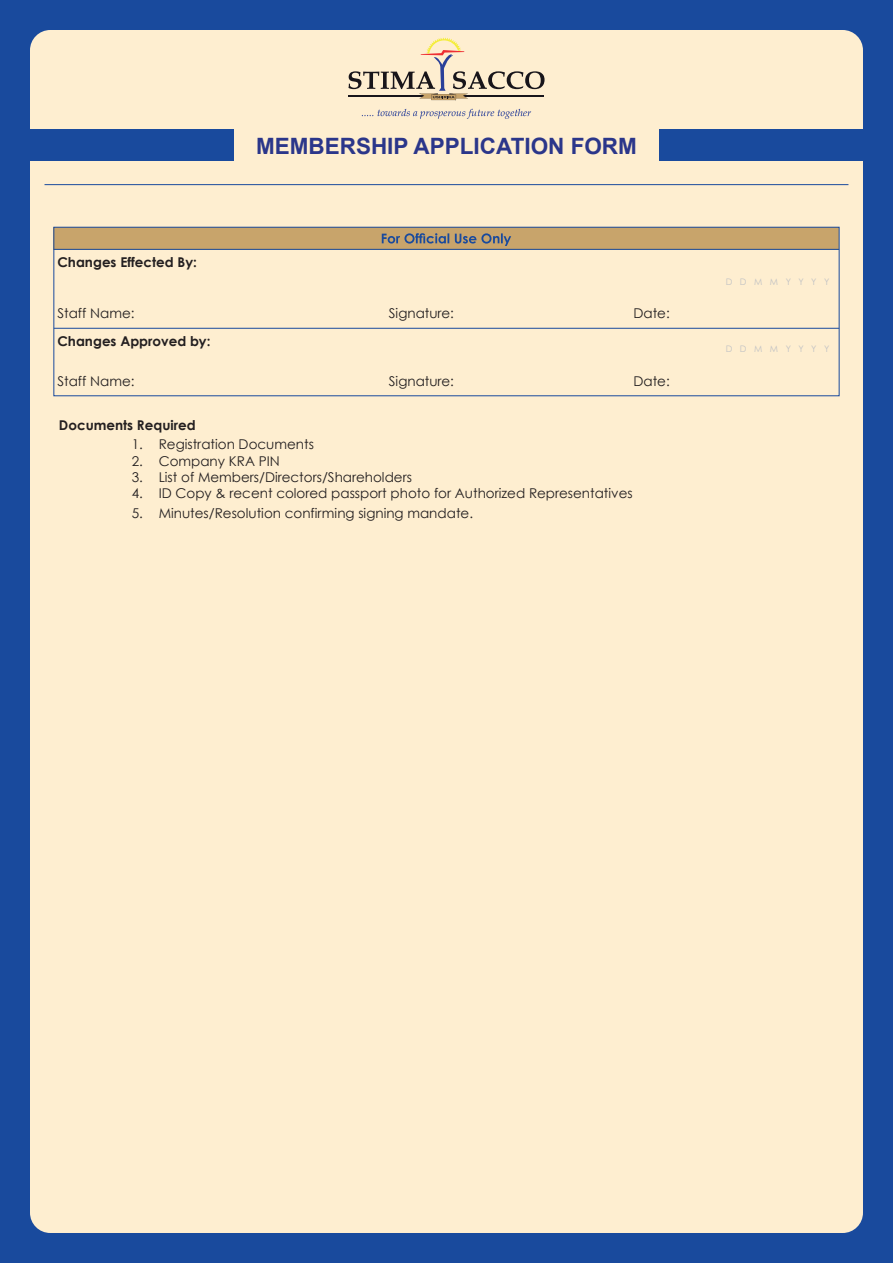
<style>
.page{position:relative;width:893px;height:1263px;background:#194a9d}
.page>*{position:absolute;margin:0;border:0;box-sizing:border-box;transform-origin:0 0}
.t1{font:700 22.5px "Arial";color:#2b368a}
.t2{font:13.5px "Century Gothic";color:#231f20}
.t3{font:700 13.5px "Century Gothic";color:#231f20}
.t4{font:9px "Century Gothic";color:#c1c2c4}
</style>
<div class="page">
<div style="left:30px;top:30px;width:833px;height:1203px;background:#feeed0;border-radius:20px"></div>
<svg style="left:348px;top:37px;width:196px;height:63px"></svg>
<svg style="left:362px;top:109px;width:169px;height:10px"></svg>
<div style="left:29px;top:129px;width:204px;height:32px;background:#194a9d"></div>
<div style="left:660px;top:129px;width:203px;height:32px;background:#194a9d"></div>
<div style="left:54px;top:227px;width:785px;height:22px;background:#c8a46b"></div>
<hr style="left:54px;top:249px;width:785px;height:1px;background:#194a9d">
<div style="left:53px;top:227px;width:786px;height:169px;border:1px solid #194a9d"></div>
<hr style="left:54px;top:328px;width:785px;height:1px;background:#194a9d">
<svg style="left:382px;top:233px;width:129px;height:13px"></svg>
<hr style="left:45px;top:184px;width:803px;height:1px;background:#194a9d">
<h1 class="t1" style="left:256px;top:131px;width:382px">MEMBERSHIP APPLICATION FORM</h1>
<p class="t3" style="left:57px;top:252px;width:141px">Changes Effected By:</p>
<p class="t2" style="left:57px;top:305px;width:79px">Staff Name:</p>
<p class="t2" style="left:389px;top:305px;width:67px">Signature:</p>
<p class="t2" style="left:633px;top:305px;width:38px">Date:</p>
<p class="t3" style="left:57px;top:331px;width:155px">Changes Approved by:</p>
<p class="t2" style="left:57px;top:372px;width:79px">Staff Name:</p>
<p class="t2" style="left:389px;top:372px;width:67px">Signature:</p>
<p class="t2" style="left:633px;top:372px;width:38px">Date:</p>
<p class="t3" style="left:59px;top:415px;width:138px">Documents Required</p>
<p class="t2" style="left:132px;top:436px;width:184px">1. Registration Documents</p>
<p class="t2" style="left:132px;top:452px;width:150px">2. Company KRA PIN</p>
<p class="t2" style="left:132px;top:469px;width:282px">3. List of Members/Directors/Shareholders</p>
<p class="t2" style="left:132px;top:485px;width:502px">4. ID Copy &amp; recent colored passport photo for Authorized Representatives</p>
<p class="t2" style="left:132px;top:505px;width:343px">5. Minutes/Resolution confirming signing mandate.</p>
<p class="t4" style="left:726px;top:276px;width:105px">D D M M Y Y Y Y</p>
<p class="t4" style="left:726px;top:343px;width:105px">D D M M Y Y Y Y</p>
</div>
